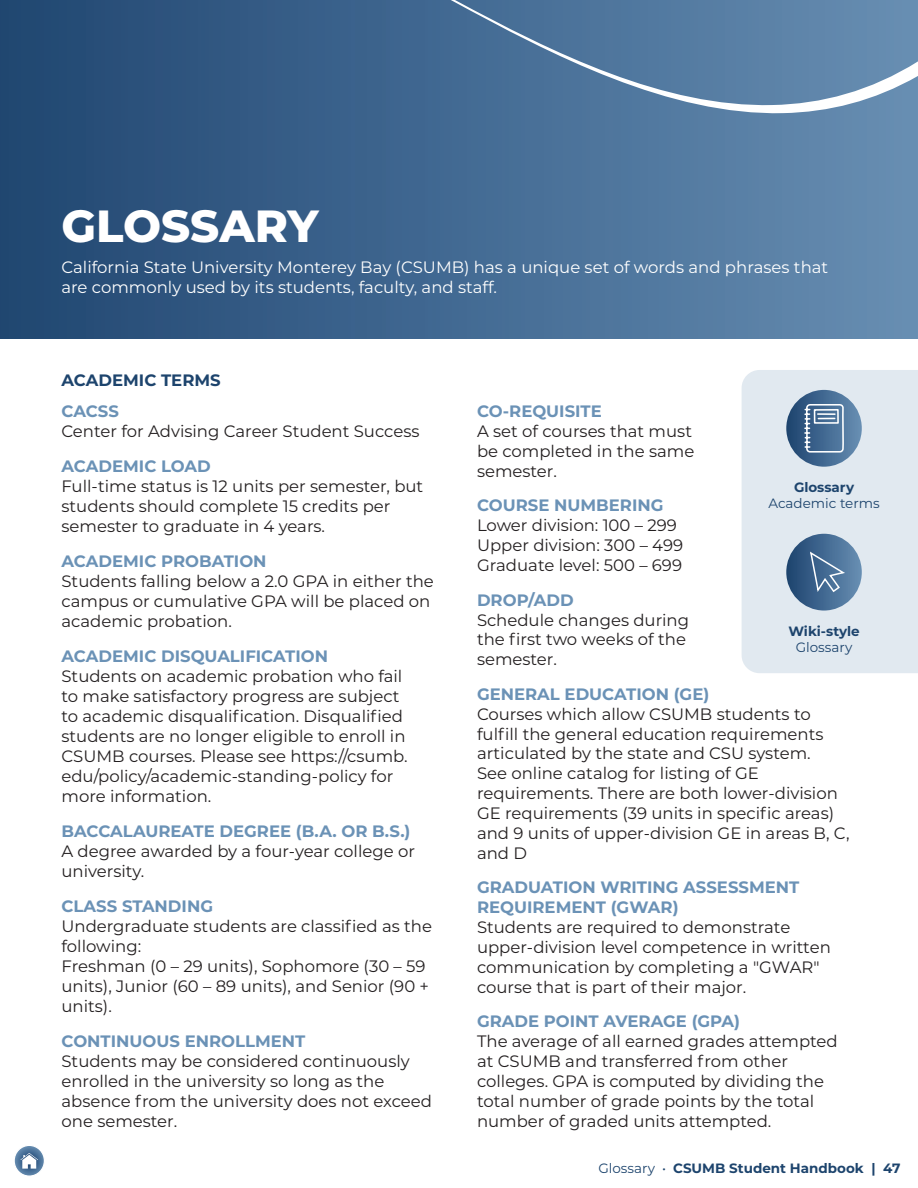
<style>
.page{position:relative;width:918px;height:1188px;background:#fff}
.page>*{position:absolute;margin:0;border:0;box-sizing:border-box;transform-origin:0 0}
.t1{font:800 45px "Montserrat";color:#fff}
.Body{font:16.5px/19.8px "Montserrat";color:#231f20}
.t2{font:700 16.5px/19.8px "Montserrat";color:#6b92b6}
.Body-2{font:16.5px/19.8px "Montserrat";color:#fff}
.t3{font:700 16.5px "Montserrat";color:#1d446d}
.Body_-_no_p_spacing{font:700 13.5px "Montserrat";color:#1d446d}
.Body_-_no_p_spacing-2{font:13.5px "Montserrat";color:#1d446d}
.s1{font-weight:400}
</style>
<div class="page">
<div style="left:0;top:0;width:918px;height:338px;background:linear-gradient(to right,#204671,#678eb3)"></div>
<svg style="left:451px;top:0;width:467px;height:116px;background:#5e82a7"></svg>
<div style="left:742px;top:370px;width:176px;height:303px;background:#e1e9f0"></div>
<svg style="left:786px;top:534px;width:76px;height:77px;background:#6c8aaa"></svg>
<svg style="left:786px;top:390px;width:76px;height:77px;background:#7591af"></svg>
<svg style="left:14px;top:1145px;width:30px;height:31px"></svg>
<div style="left:14px;top:1145px;width:31px;height:32px;border:1px solid #fff;border-radius:50%"></div>
<svg style="left:20px;top:1153px;width:18px;height:16px"></svg>
<h1 class="t1" style="left:62px;top:193px;width:259px">GLOSSARY</h1>
<p class="Body-2" style="left:62px;top:256px;width:768px">California State University Monterey Bay (CSUMB) has a unique set of words and phrases that are commonly used by its students, faculty, and staff.</p>
<h2 class="t3" style="left:62px;top:368px;width:161px">ACADEMIC TERMS</h2>
<h3 class="t2" style="left:62px;top:400px;width:59px">CACSS</h3>
<p class="Body" style="left:62px;top:421px;width:359px">Center for Advising Career Student Success</p>
<h3 class="t2" style="left:62px;top:455px;width:151px">ACADEMIC LOAD</h3>
<p class="Body" style="left:62px;top:476px;width:363px">Full-time status is 12 units per semester, but students should complete 15 credits per semester to graduate in 4 years.</p>
<h3 class="t2" style="left:62px;top:550px;width:207px">ACADEMIC PROBATION</h3>
<p class="Body" style="left:62px;top:571px;width:374px">Students falling below a 2.0 GPA in either the campus or cumulative GPA will be placed on academic probation.</p>
<h3 class="t2" style="left:62px;top:645px;width:268px">ACADEMIC DISQUALIFICATION</h3>
<p class="Body" style="left:62px;top:665px;width:348px">Students on academic probation who fail to make satisfactory progress are subject to academic disqualification. Disqualified students are no longer eligible to enroll in CSUMB courses. Please see https://csumb. edu/policy/academic-standing-policy for more information.</p>
<h3 class="t2" style="left:62px;top:820px;width:351px">BACCALAUREATE DEGREE (B.A. OR B.S.)</h3>
<p class="Body" style="left:62px;top:840px;width:355px">A degree awarded by a four-year college or university.</p>
<h3 class="t2" style="left:62px;top:895px;width:153px">CLASS STANDING</h3>
<p class="Body" style="left:62px;top:915px;width:372px">Undergraduate students are classified as the following:</p>
<p class="Body" style="left:62px;top:955px;width:369px">Freshman (0 – 29 units), Sophomore (30 – 59 units), Junior (60 – 89 units), and Senior (90 + units).</p>
<h3 class="t2" style="left:62px;top:1030px;width:245px">CONTINUOUS ENROLLMENT</h3>
<p class="Body" style="left:62px;top:1050px;width:372px">Students may be considered continuously enrolled in the university so long as the absence from the university does not exceed one semester.</p>
<h3 class="t2" style="left:477px;top:400px;width:126px">CO-REQUISITE</h3>
<p class="Body" style="left:477px;top:421px;width:219px">A set of courses that must be completed in the same semester.</p>
<h3 class="t2" style="left:477px;top:495px;width:188px">COURSE NUMBERING</h3>
<p class="Body" style="left:477px;top:515px;width:201px">Lower division: 100 – 299</p>
<p class="Body" style="left:477px;top:535px;width:208px">Upper division: 300 – 499<br>Graduate level: 500 – 699</p>
<h3 class="t2" style="left:477px;top:589px;width:98px">DROP/ADD</h3>
<p class="Body" style="left:477px;top:609px;width:214px">Schedule changes during the first two weeks of the semester.</p>
<h3 class="t2" style="left:477px;top:683px;width:234px">GENERAL EDUCATION (GE)</h3>
<p class="Body" style="left:477px;top:703px;width:374px">Courses which allow CSUMB students to fulfill the general education requirements articulated by the state and CSU system.<br>See online catalog for listing of GE requirements. There are both lower-division GE requirements (39 units in specific areas) and 9 units of upper-division GE in areas B, C, and D</p>
<h3 class="t2" style="left:477px;top:877px;width:324px">GRADUATION WRITING ASSESSMENT<br>REQUIREMENT (GWAR)</h3>
<p class="Body" style="left:477px;top:917px;width:355px">Students are required to demonstrate upper-division level competence in written communication by completing a "GWAR" course that is part of their major.</p>
<h3 class="t2" style="left:477px;top:1011px;width:265px">GRADE POINT AVERAGE (GPA)</h3>
<p class="Body" style="left:477px;top:1031px;width:362px">The average of all earned grades attempted at CSUMB and transferred from other colleges. GPA is computed by dividing the total number of grade points by the total number of graded units attempted.</p>
<p class="Body_-_no_p_spacing" style="left:794px;top:477px;width:62px">Glossary</p>
<p class="Body_-_no_p_spacing-2" style="left:768px;top:494px;width:113px">Academic terms</p>
<p class="Body_-_no_p_spacing" style="left:788px;top:622px;width:73px">Wiki-style</p>
<p class="Body_-_no_p_spacing-2" style="left:796px;top:638px;width:58px">Glossary</p>
<p class="Body_-_no_p_spacing" style="left:598px;top:1159px;width:303px"><span class="s1">Glossary •</span> CSUMB Student Handbook | 47</p>
</div>
